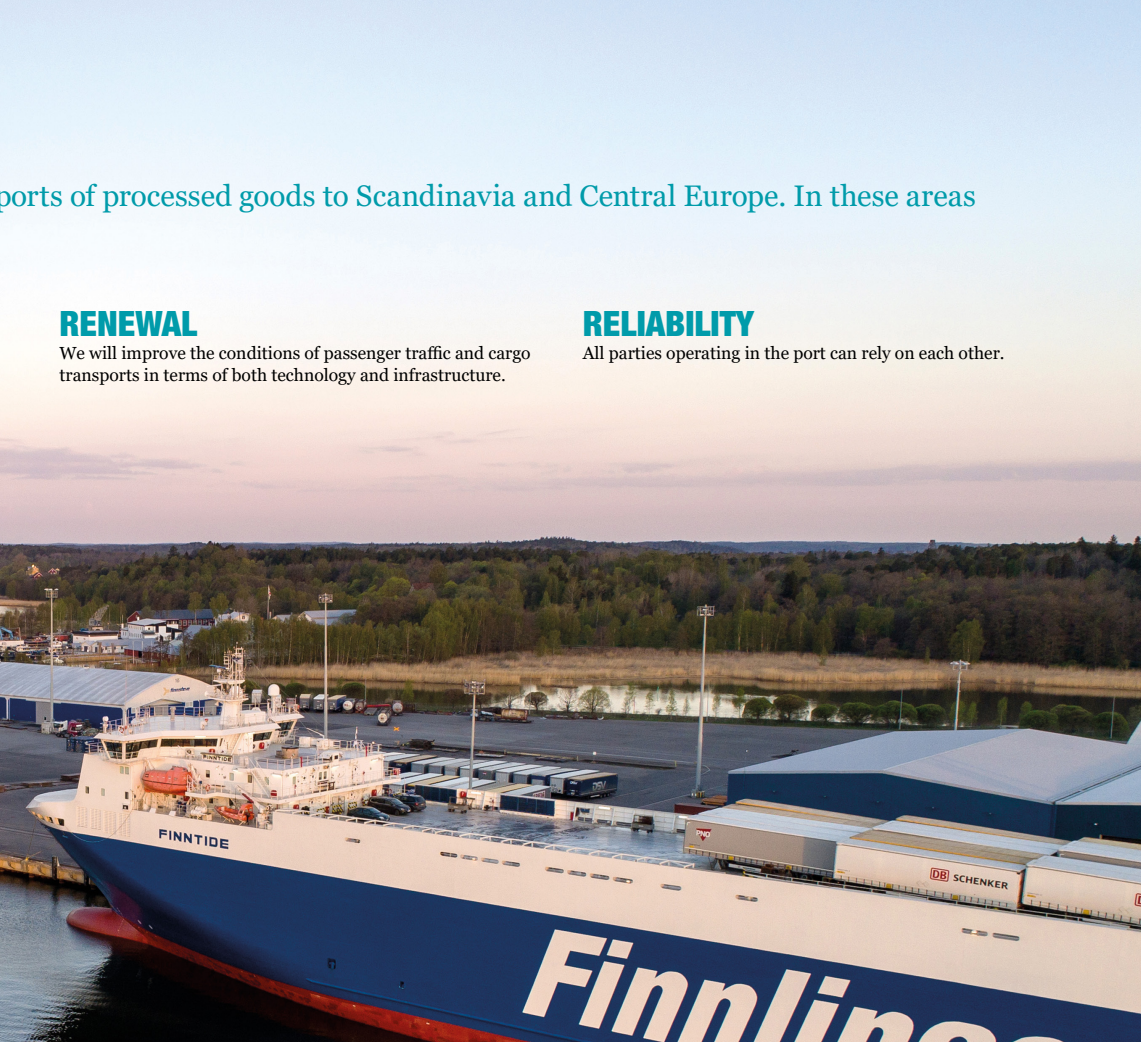
<style>
.page{position:relative;width:1141px;height:1042px;background:#fff}
.page>*{position:absolute;margin:0;border:0;box-sizing:border-box;transform-origin:0 0}
.leipis_helvetica{font:900 condensed 35px "Helvetica Neue LT Pro";color:#009baa}
.t1{font:29.75px "Georgia";color:#009baa}
.leipis{font:17.5px/21.9px "Georgia";color:#000}
</style>
<div class="page">
<img style="left:0;top:0;width:1141px;height:1042px">
<h2 class="t1" style="left:-6px;top:177px;width:983px">ports of processed goods to Scandinavia and Central Europe. In these areas</h2>
<p class="leipis_helvetica" style="left:60px;top:303px;width:139px">RENEWAL</p>
<p class="leipis" style="left:60px;top:342px;width:473px">We will improve the conditions of passenger traffic and cargo transports in terms of both technology and infrastructure.</p>
<p class="leipis_helvetica" style="left:583px;top:303px;width:173px">RELIABILITY</p>
<p class="leipis" style="left:583px;top:342px;width:423px">All parties operating in the port can rely on each other.</p>
</div>
